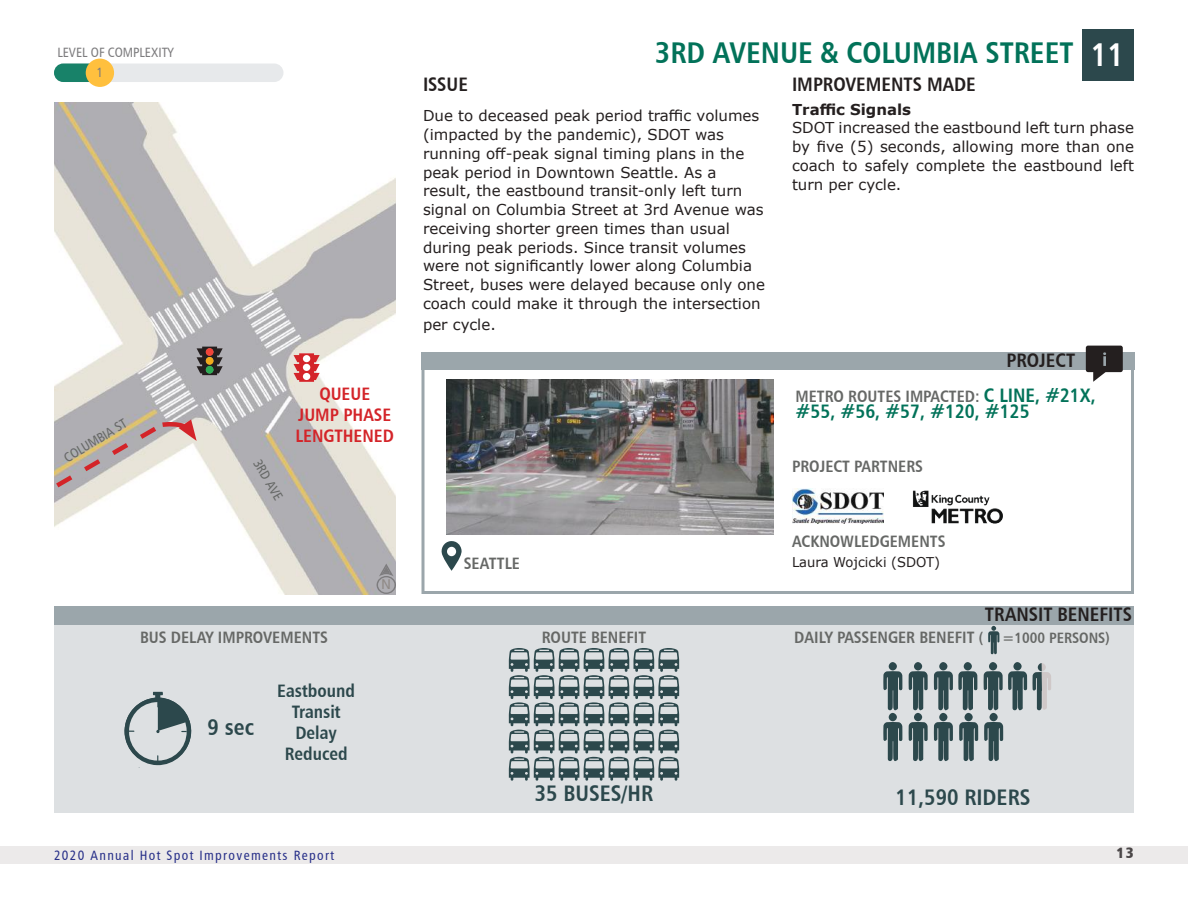
<style>
.page{position:relative;width:1188px;height:918px;background:#fff}
.page>*{position:absolute;margin:0;border:0;box-sizing:border-box;transform-origin:0 0}
.t1{font:30px "Humanist 777 BT Bold Condensed B";color:#027259}
.t2{font:22.5px "Humanist 777 BT Bold Condensed B";color:#2c484c}
.t3{font:19.5px "Humanist 777 BT Bold Condensed B";color:#241f1f}
.t4{font:19.5px "Humanist 777 BT Bold Condensed B";color:#027259}
.t5{font:18px/21px "Humanist 777 BT Bold Condensed B";color:#2c484c;text-align:center}
.t6{font:18px/21px "Humanist 777 BT Bold Condensed B";color:#d42429;text-align:center}
.t7{font:16.5px "Humanist 777 BT Bold Condensed B";color:#666866}
.t8{font:15px/18.8px "Verdana";color:#241f1f}
.t9{font:700 15px "Verdana";color:#241f1f}
.t10{font:15px "Humanist 777 BT Bold Condensed B";color:#666866}
.t11{font:15px "Humanist 777 BT Extra Black Cond B";color:#4a4647}
.t12{font:14.25px "Humanist 777 BT Roman Condensed B";color:#908a86;scale:1.16 1}
.t13{font:13.5px "Humanist 777 BT Roman Condensed B";letter-spacing:.1em;color:#283089}
.t14{font:13.5px "Verdana";color:#241f1f}
.t15{font:13.5px "Humanist 777 BT Roman Condensed B";color:#7d7c7e}
.t16{font:13.5px "Humanist 777 BT Roman Condensed B";color:#666866}
.s1{color:#fff}
.s2{font-size:33px;color:#fff}
.s3{font-size:19.5px;color:#027259}
.s4{font-size:15px}
</style>
<div class="page">
<div style="left:54px;top:610px;width:1080px;height:203px;background:#dde0e2"></div>
<div style="left:54px;top:606px;width:1080px;height:18px;background:#9ba6ab"></div>
<div style="left:0;top:846px;width:1188px;height:18px;background:#eceaea"></div>
<div style="left:1082px;top:29px;width:52px;height:52px;background:#2c484c"></div>
<svg style="left:441px;top:541px;width:21px;height:30px"></svg>
<svg style="left:988px;top:626px;width:11px;height:28px"></svg>
<div style="left:54px;top:64px;width:230px;height:18px;background:#e7e9eb;border-radius:9px"></div>
<div style="left:54px;top:64px;width:46px;height:18px;background:#188269;border-radius:9px"></div>
<div style="left:86px;top:59px;width:28px;height:28px;background:#ffc03e;border-radius:50%"></div>
<div style="left:422px;top:352px;width:713px;height:18px;background:#9ba6ab"></div>
<div style="left:422px;top:352px;width:712px;height:242px;border:3px solid #9ba6ab"></div>
<div style="left:1007px;top:352px;width:128px;height:18px;background:#9ba6ab"></div>
<svg style="left:1086px;top:346px;width:37px;height:36px"></svg>
<img style="left:54px;top:103px;width:342px;height:491px">
<svg style="left:377px;top:564px;width:19px;height:30px"></svg>
<img style="left:793px;top:488px;width:90px;height:36px">
<img style="left:912px;top:490px;width:91px;height:34px">
<img style="left:447px;top:379px;width:327px;height:155px">
<svg style="left:959px;top:722px;width:19px;height:39px"></svg>
<div style="left:964px;top:713px;width:9px;height:8px;background:#2c484c;border-radius:50%"></div>
<svg style="left:1033px;top:663px;width:18px;height:47px"></svg>
<svg style="left:934px;top:722px;width:19px;height:39px"></svg>
<div style="left:939px;top:713px;width:8px;height:8px;background:#2c484c;border-radius:50%"></div>
<svg style="left:984px;top:722px;width:19px;height:39px"></svg>
<div style="left:989px;top:713px;width:9px;height:8px;background:#2c484c;border-radius:50%"></div>
<div style="left:1013px;top:662px;width:9px;height:8px;background:#2c484c;border-radius:50%"></div>
<svg style="left:984px;top:671px;width:43px;height:40px"></svg>
<div style="left:989px;top:662px;width:8px;height:8px;background:#2c484c;border-radius:50%"></div>
<div style="left:964px;top:662px;width:8px;height:8px;background:#2c484c;border-radius:50%"></div>
<svg style="left:934px;top:671px;width:43px;height:40px"></svg>
<div style="left:939px;top:662px;width:8px;height:8px;background:#2c484c;border-radius:50%"></div>
<svg style="left:909px;top:671px;width:19px;height:40px"></svg>
<div style="left:914px;top:662px;width:8px;height:8px;background:#2c484c;border-radius:50%"></div>
<svg style="left:883px;top:671px;width:19px;height:40px"></svg>
<div style="left:889px;top:662px;width:8px;height:8px;background:#2c484c;border-radius:50%"></div>
<svg style="left:909px;top:722px;width:19px;height:39px"></svg>
<div style="left:914px;top:713px;width:8px;height:8px;background:#2c484c;border-radius:50%"></div>
<svg style="left:883px;top:722px;width:19px;height:39px"></svg>
<div style="left:889px;top:713px;width:8px;height:8px;background:#2c484c;border-radius:50%"></div>
<svg style="left:509px;top:648px;width:170px;height:133px"></svg>
<svg style="left:124px;top:692px;width:68px;height:76px"></svg>
<svg style="left:294px;top:353px;width:26px;height:29px"></svg>
<svg style="left:54px;top:419px;width:143px;height:73px"></svg>
<svg style="left:197px;top:347px;width:26px;height:28px"></svg>
<div style="left:206px;top:348px;width:8px;height:8px;background:#ef4439;border-radius:50%"></div>
<div style="left:206px;top:357px;width:8px;height:8px;background:#f0aa1c;border-radius:50%"></div>
<div style="left:206px;top:366px;width:8px;height:8px;background:#2fad55;border-radius:50%"></div>
<p class="t15" style="left:57px;top:44px;width:118px">LEVEL OF COMPLEXITY</p>
<p class="t15" style="left:97px;top:63px;width:8px">1</p>
<p class="t16" style="left:61px;top:452px;width:72px;rotate:-31deg">COLUMBIA ST</p>
<p class="t16" style="left:264px;top:456px;width:46px;rotate:60deg">3RD AVE</p>
<p class="t6" style="left:296px;top:383px;width:100px">QUEUE<br>JUMP PHASE<br>LENGTHENED</p>
<p class="t12" style="left:381px;top:575px;width:10px">N</p>
<h1 class="t1" style="left:594px;top:34px;width:532px"><span class="s1">34.</span> 3RD AVENUE &amp; COLUMBIA STREET <span class="s2">11</span></h1>
<h3 class="t3" style="left:423px;top:72px;width:46px">ISSUE</h3>
<p class="t8" style="left:423px;top:106px;width:344px">Due to deceased peak period traffic volumes (impacted by the pandemic), SDOT was running off-peak signal timing plans in the peak period in Downtown Seattle. As a result, the eastbound transit-only left turn signal on Columbia Street at 3rd Avenue was receiving shorter green times than usual during peak periods. Since transit volumes were not significantly lower along Columbia Street, buses were delayed because only one coach could make it through the intersection</p>
<p class="t8" style="left:423px;top:315px;width:74px">per cycle.</p>
<p class="t7" style="left:464px;top:553px;width:58px">SEATTLE</p>
<h3 class="t3" style="left:792px;top:72px;width:185px">IMPROVEMENTS MADE</h3>
<p class="t9" style="left:792px;top:98px;width:121px">Traffic Signals</p>
<p class="t8" style="left:792px;top:118px;width:344px;text-align:justify">SDOT increased the eastbound left turn phase by five (5) seconds, allowing more than one coach to safely complete the eastbound left turn per cycle.</p>
<h3 class="t3" style="left:1007px;top:348px;width:70px">PROJECT</h3>
<p class="t7" style="left:796px;top:385px;width:302px">METRO ROUTES IMPACTED: <span class="s3">C LINE, #21X,</span></p>
<h3 class="t4" style="left:796px;top:399px;width:236px">#55, #56, #57, #120, #125</h3>
<p class="t7" style="left:792px;top:456px;width:133px">PROJECT PARTNERS</p>
<p class="t7" style="left:792px;top:531px;width:155px">ACKNOWLEDGEMENTS</p>
<p class="t14" style="left:792px;top:553px;width:150px">Laura Wojcicki (SDOT)</p>
<h3 class="t3" style="left:985px;top:602px;width:149px">TRANSIT BENEFITS</h3>
<p class="t7" style="left:140px;top:627px;width:189px">BUS DELAY IMPROVEMENTS</p>
<p class="t7" style="left:542px;top:627px;width:106px">ROUTE BENEFIT</p>
<p class="t7" style="left:794px;top:627px;width:190px">DAILY PASSENGER BENEFIT <span class="s4">(</span></p>
<p class="t10" style="left:1002px;top:628px;width:109px">=1000 PERSONS)</p>
<h2 class="t2" style="left:208px;top:713px;width:48px">9 sec</h2>
<p class="t5" style="left:277px;top:680px;width:79px">Eastbound<br>Transit<br>Delay<br>Reduced</p>
<h2 class="t2" style="left:535px;top:779px;width:120px">35 BUSES/HR</h2>
<h2 class="t2" style="left:896px;top:783px;width:136px">11,590 RIDERS</h2>
<p class="t13" style="left:54px;top:847px;width:282px">2020 Annual Hot Spot Improvements Report</p>
<p class="t11" style="left:1116px;top:843px;width:19px">13</p>
</div>
